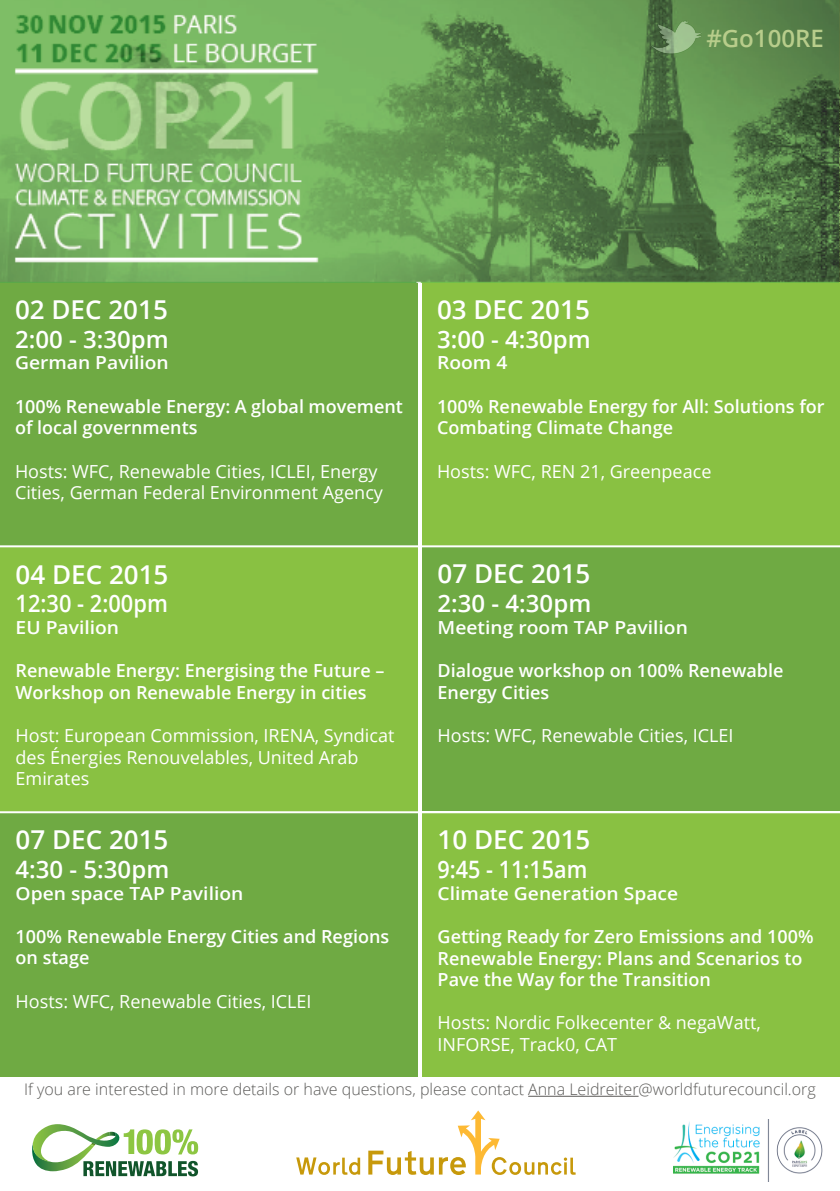
<style>
.page{position:relative;width:840px;height:1191px;background:#fff}
.page>*{position:absolute;margin:0;border:0;box-sizing:border-box;transform-origin:0 0}
.t1{font:600 26px "Open Sans";color:#fff}
.t2{font:600 24px "Open Sans";color:#fff}
.t3{font:600 24px "Open Sans";color:#fff;scale:.91 1}
.t4{font:600 24px "Open Sans";color:#fff;scale:.9 1}
.t5{font:600 24px "Open Sans";color:#b8cd8b}
.t6{font:600 18px/21.6px "Open Sans";color:#fff}
.t7{font:18px/21.6px "Open Sans";color:#fff}
.t8{font:600 18px "Open Sans";color:#fff;scale:1.07 1}
.t9{font:300 16px "Open Sans";color:#5b5a58}
</style>
<div class="page">
<svg style="left:296px;top:1157px;width:64px;height:17px"></svg>
<svg style="left:368px;top:1110px;width:207px;height:65px"></svg>
<svg style="left:32px;top:1124px;width:166px;height:52px"></svg>
<div style="left:0;top:282px;width:420px;height:265px;background:#6faa43"></div>
<div style="left:0;top:547px;width:420px;height:264px;background:#89c142"></div>
<div style="left:420px;top:546px;width:419px;height:265px;background:#6faa43"></div>
<div style="left:420px;top:812px;width:419px;height:265px;background:#89c142"></div>
<div style="left:0;top:812px;width:420px;height:264px;background:#6faa43"></div>
<hr style="left:0;top:811px;width:839px;height:2px;background:#fff">
<img style="left:673px;top:1119px;width:150px;height:62px">
<div style="left:420px;top:282px;width:419px;height:265px;background:#89c142"></div>
<hr style="left:0;top:545px;width:839px;height:2px;background:#fff">
<hr style="left:418px;top:282px;width:4px;height:815px;background:#fff">
<hr style="left:528px;top:1095px;width:110px;height:1px;background:#5b5a58">
<img style="left:0;top:0;width:838px;height:282px">
<img style="left:650px;top:11px;width:51px;height:51px">
<h2 class="t5" style="left:706px;top:22px;width:119px">#Go100RE</h2>
<h1 class="t1" style="left:15px;top:292px;width:154px">02 DEC 2015</h1>
<h2 class="t2" style="left:15px;top:323px;width:155px">2:00 - 3:30pm</h2>
<p class="t8" style="left:15px;top:350px;width:145px">German Pavilion</p>
<p class="t6" style="left:15px;top:395px;width:389px">100% Renewable Energy: A global movement of local governments</p>
<p class="t7" style="left:15px;top:460px;width:369px">Hosts: WFC, Renewable Cities, ICLEI, Energy<br>Cities, German Federal Environment Agency</p>
<h1 class="t1" style="left:16px;top:556px;width:154px">04 DEC 2015</h1>
<h2 class="t3" style="left:16px;top:587px;width:169px">12:30 - 2:00pm</h2>
<p class="t8" style="left:16px;top:615px;width:98px">EU Pavilion</p>
<p class="t6" style="left:16px;top:659px;width:370px">Renewable Energy: Energising the Future –<br>Workshop on Renewable Energy in cities</p>
<p class="t7" style="left:16px;top:724px;width:380px">Host: European Commission, IRENA, Syndicat des Énergies Renouvelables, United Arab<br>Emirates</p>
<h1 class="t1" style="left:16px;top:822px;width:154px">07 DEC 2015</h1>
<h2 class="t2" style="left:16px;top:853px;width:155px">4:30 - 5:30pm</h2>
<p class="t8" style="left:16px;top:880px;width:214px">Open space TAP Pavilion</p>
<p class="t6" style="left:16px;top:925px;width:375px">100% Renewable Energy Cities and Regions on stage</p>
<p class="t7" style="left:16px;top:990px;width:297px">Hosts: WFC, Renewable Cities, ICLEI</p>
<h1 class="t1" style="left:437px;top:292px;width:154px">03 DEC 2015</h1>
<h2 class="t2" style="left:437px;top:323px;width:155px">3:00 - 4:30pm</h2>
<p class="t8" style="left:437px;top:350px;width:67px">Room 4</p>
<p class="t6" style="left:437px;top:395px;width:389px">100% Renewable Energy for All: Solutions for<br>Combating Climate Change</p>
<p class="t7" style="left:437px;top:460px;width:276px">Hosts: WFC, REN 21, Greenpeace</p>
<h1 class="t1" style="left:437px;top:556px;width:154px">07 DEC 2015</h1>
<h2 class="t2" style="left:437px;top:587px;width:155px">2:30 - 4:30pm</h2>
<p class="t8" style="left:437px;top:615px;width:235px">Meeting room TAP Pavilion</p>
<p class="t6" style="left:437px;top:659px;width:347px">Dialogue workshop on 100% Renewable<br>Energy Cities</p>
<p class="t7" style="left:437px;top:724px;width:297px">Hosts: WFC, Renewable Cities, ICLEI</p>
<h1 class="t1" style="left:437px;top:822px;width:154px">10 DEC 2015</h1>
<h2 class="t4" style="left:437px;top:853px;width:168px">9:45 - 11:15am</h2>
<p class="t8" style="left:437px;top:880px;width:226px">Climate Generation Space</p>
<p class="t6" style="left:437px;top:925px;width:377px">Getting Ready for Zero Emissions and 100%<br>Renewable Energy: Plans and Scenarios to<br>Pave the Way for the Transition</p>
<p class="t7" style="left:437px;top:1011px;width:324px">Hosts: Nordic Folkecenter &amp; negaWatt,<br>INFORSE, Track0, CAT</p>
<p class="t9" style="left:24px;top:1078px;width:792px">If you are interested in more details or have questions, please contact Anna Leidreiter@worldfuturecouncil.org</p>
</div>
